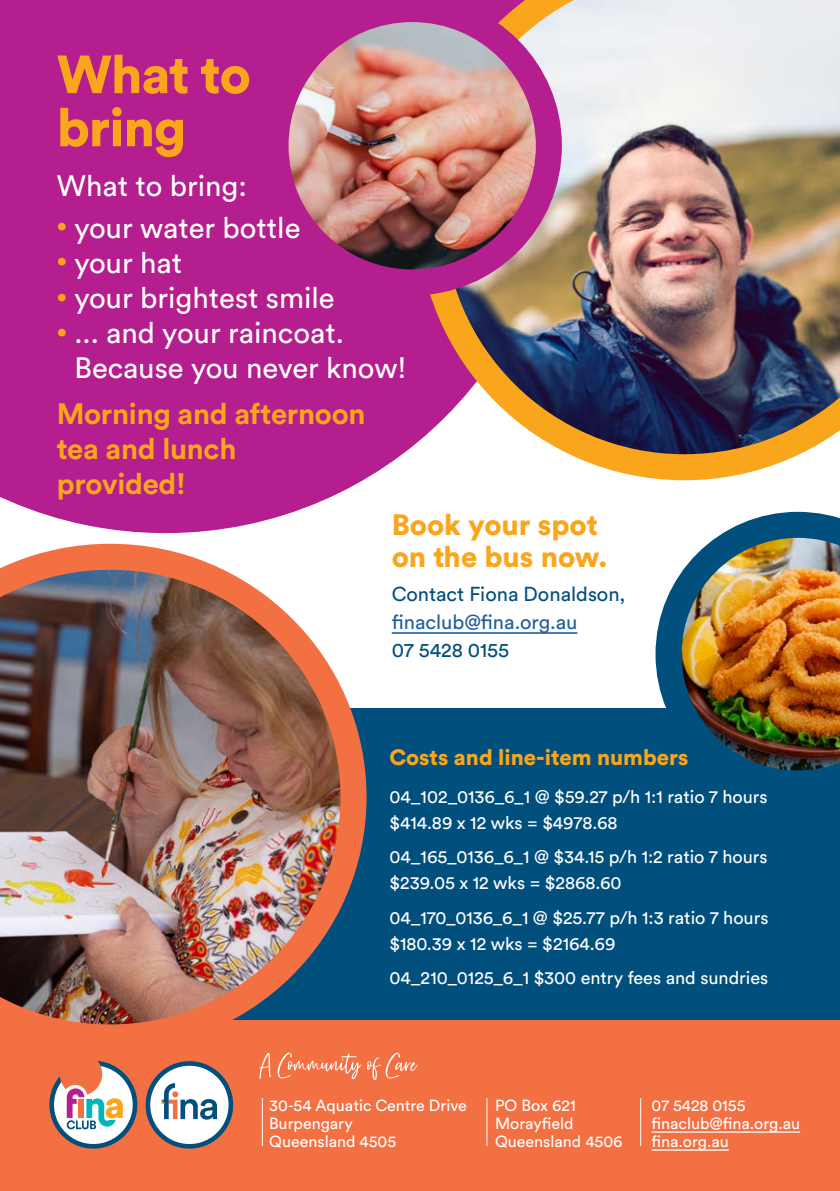
<style>
.page{position:relative;width:840px;height:1191px;background:#fff}
.page>*{position:absolute;margin:0;border:0;box-sizing:border-box;transform-origin:0 0}
.t1{font:900 53px/53px "Circular Std";letter-spacing:-.02em;color:#faa61c}
.t2{font:29.2px/35px "Circular Std";color:#fff}
.t3{font:700 29.2px/35px "Circular Std";letter-spacing:-.01em;color:#faa61c}
.t4{font:900 29.2px/32px "Circular Std";color:#faa61c}
.t5{font:900 22px "Circular Std";color:#faa61c}
.t6{font:20px "Circular Std";color:#004f7d}
.t7{font:20px "Circular Std";color:#215e9e}
.t8{font:18px/26px "Circular Std";color:#fff}
.t9{font:16px/18px "Circular Std";color:#fff}
</style>
<div class="page">
<div style="left:137px;top:708px;width:702px;height:312px;background:#004f7d"></div>
<hr style="left:391px;top:632px;width:186px;height:2px;background:#215e9e">
<div style="left:0;top:0;width:417px;height:533px;background:#b41e8e"></div>
<div style="left:0;top:1020px;width:839px;height:171px;background:#f37043"></div>
<hr style="left:651px;top:1131px;width:148px;height:1px;background:#fff">
<hr style="left:651px;top:1149px;width:77px;height:1px;background:#fff">
<hr style="left:639px;top:1098px;width:1px;height:48px;background:#fff">
<hr style="left:486px;top:1098px;width:1px;height:48px;background:#fff">
<hr style="left:262px;top:1098px;width:1px;height:48px;background:#fff">
<img style="left:0;top:544px;width:366px;height:481px">
<div style="left:148px;top:1063px;width:83px;height:83px;background:#fff;border-radius:50%"></div>
<div style="left:145px;top:1061px;width:88px;height:87px;border:5px solid #004f7d;border-radius:50%"></div>
<svg style="left:161px;top:1083px;width:56px;height:36px"></svg>
<svg style="left:259px;top:1052px;width:158px;height:28px"></svg>
<svg style="left:52px;top:1063px;width:83px;height:83px"></svg>
<div style="left:49px;top:1060px;width:88px;height:88px;border:5px solid #004f7d;border-radius:50%"></div>
<svg style="left:60px;top:1060px;width:63px;height:69px"></svg>
<img style="left:417px;top:0;width:422px;height:480px">
<img style="left:262px;top:0;width:299px;height:295px">
<img style="left:655px;top:512px;width:184px;height:259px">
<div style="left:737px;top:0;width:102px;height:92px;background:#eaecef"></div>
<h1 class="t1" style="left:57px;top:47px;width:195px">What to bring</h1>
<h2 class="t2" style="left:57px;top:168px;width:192px">What to bring:</h2>
<h2 class="t2" style="left:57px;top:210px;width:245px"><sup>•</sup> your water bottle</h2>
<h2 class="t2" style="left:57px;top:245px;width:127px"><sup>•</sup> your hat</h2>
<h2 class="t2" style="left:57px;top:280px;width:279px"><sup>•</sup> your brightest smile</h2>
<h2 class="t2" style="left:74px;top:315px;width:333px;text-indent:-18px"><sup>•</sup> ... and your raincoat.<br>Because you never know!</h2>
<h2 class="t3" style="left:57px;top:396px;width:310px">Morning and afternoon tea and lunch provided!</h2>
<h2 class="t4" style="left:391px;top:508px;width:217px">Book your spot on the bus now.</h2>
<p class="t6" style="left:391px;top:582px;width:235px">Contact Fiona Donaldson,</p>
<p class="t7" style="left:391px;top:610px;width:187px">finaclub@fina.org.au</p>
<p class="t6" style="left:391px;top:638px;width:119px">07 5428 0155</p>
<p class="t5" style="left:389px;top:743px;width:300px">Costs and line-item numbers</p>
<p class="t8" style="left:389px;top:783px;width:379px">04_102_0136_6_1 @ $59.27 p/h 1:1 ratio 7 hours $414.89 x 12 wks = $4978.68</p>
<p class="t8" style="left:389px;top:843px;width:379px">04_165_0136_6_1 @ $34.15 p/h 1:2 ratio 7 hours $239.05 x 12 wks = $2868.60</p>
<p class="t8" style="left:389px;top:904px;width:380px">04_170_0136_6_1 @ $25.77 p/h 1:3 ratio 7 hours $180.39 x 12 wks = $2164.69</p>
<p class="t8" style="left:389px;top:964px;width:380px">04_210_0125_6_1 $300 entry fees and sundries</p>
<p class="t9" style="left:269px;top:1096px;width:199px">30-54 Aquatic Centre Drive<br>Burpengary<br>Queensland 4505</p>
<p class="t9" style="left:651px;top:1096px;width:150px">07 5428 0155 finaclub@fina.org.au fina.org.au</p>
<p class="t9" style="left:495px;top:1096px;width:129px">PO Box 621<br>Morayfield<br>Queensland 4506</p>
</div>
